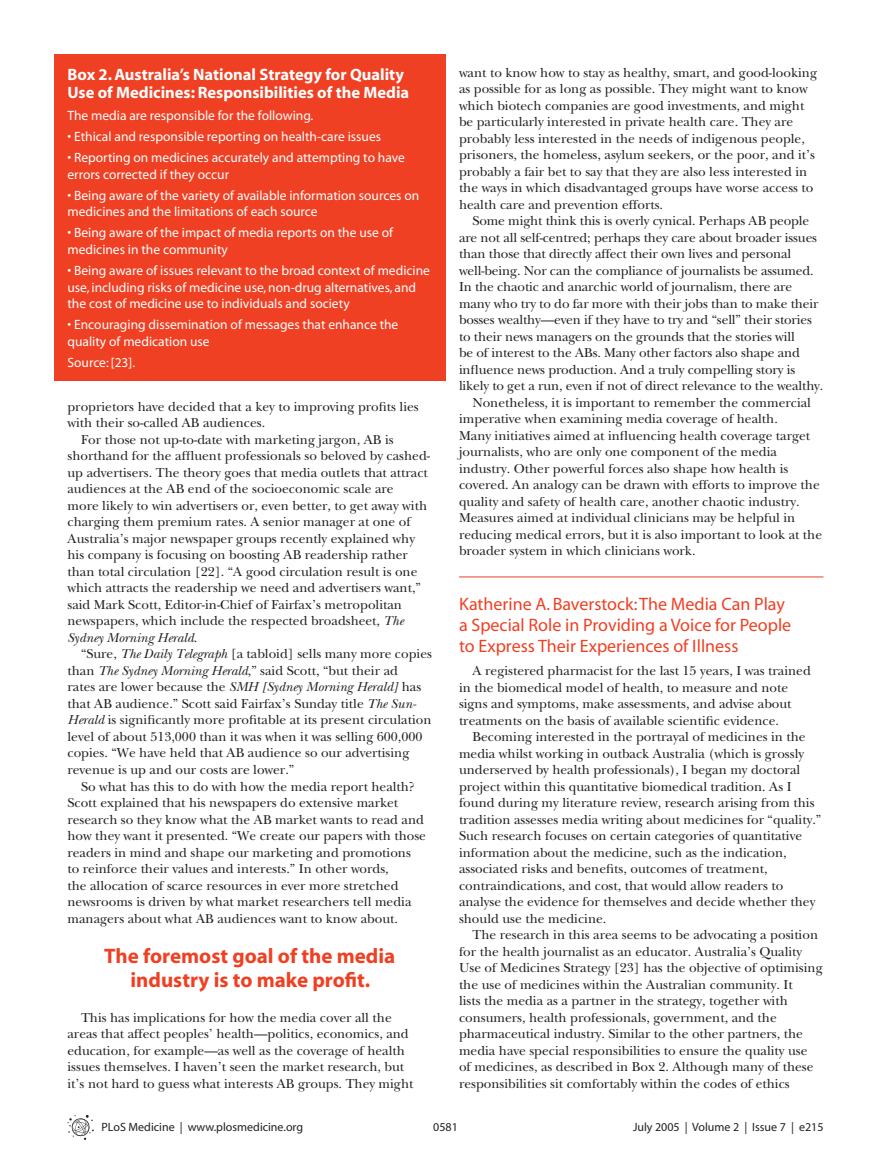
<style>
.page{position:relative;width:891px;height:1175px;background:#fff}
.page>*{position:absolute;margin:0;border:0;box-sizing:border-box;transform-origin:0 0}
.t1{font:700 21px/24px "Myriad";color:#ef4023;text-align:center}
.t2{font:18px/21px "Myriad";color:#ef4023}
.t3{font:700 16.5px/18px "Myriad";color:#fff}
.t4{font:500 13.5px/16.5px "PLB Iserif";color:#231f20}
.t5{font:13.5px/16.5px "Myriad";color:#fff}
.t6{font:italic 500 13.5px "PLB Iserif";color:#231f20}
.t7{font:12px "Myriad";color:#231f20}
.s1{font-style:italic}
.s2{font-style:normal}
</style>
<div class="page">
<svg style="left:68px;top:1115px;width:26px;height:24px"></svg>
<hr style="left:459px;top:576px;width:365px;height:1px;background:#ef4023">
<div style="left:54px;top:54px;width:392px;height:326px;background:#ef4023"></div>
<p class="t3" style="left:68px;top:67px;width:343px">Box 2. Australia’s National Strategy for Quality<br>Use of Medicines: Responsibilities of the Media</p>
<p class="t5" style="left:68px;top:109px;width:247px">The media are responsible for the following.</p>
<p class="t5" style="left:68px;top:130px;width:315px">• Ethical and responsible reporting on health-care issues</p>
<p class="t5" style="left:68px;top:151px;width:339px">• Reporting on medicines accurately and attempting to have errors corrected if they occur</p>
<p class="t5" style="left:68px;top:188px;width:353px">• Being aware of the variety of available information sources on medicines and the limitations of each source</p>
<p class="t5" style="left:68px;top:226px;width:327px">• Being aware of the impact of media reports on the use of medicines in the community</p>
<p class="t5" style="left:68px;top:263px;width:364px">• Being aware of issues relevant to the broad context of medicine use, including risks of medicine use, non-drug alternatives, and the cost of medicine use to individuals and society</p>
<p class="t5" style="left:68px;top:317px;width:332px">• Encouraging dissemination of messages that enhance the quality of medication use</p>
<p class="t5" style="left:68px;top:355px;width:69px">Source: [23].</p>
<p class="t4" style="left:68px;top:399px;width:353px">proprietors have decided that a key to improving profits lies</p>
<p class="t4" style="left:68px;top:415px;width:199px">with their so-called AB audiences.</p>
<p class="t4" style="left:81px;top:432px;width:314px">For those not up-to-date with marketing jargon, AB is</p>
<p class="t4" style="left:68px;top:448px;width:364px">shorthand for the affluent professionals so beloved by cashed-</p>
<p class="t4" style="left:68px;top:465px;width:362px">up advertisers. The theory goes that media outlets that attract</p>
<p class="t4" style="left:68px;top:481px;width:328px">audiences at the AB end of the socioeconomic scale are</p>
<p class="t4" style="left:68px;top:498px;width:361px">more likely to win advertisers or, even better, to get away with</p>
<p class="t4" style="left:68px;top:514px;width:345px">charging them premium rates. A senior manager at one of</p>
<p class="t4" style="left:68px;top:531px;width:349px">Australia’s major newspaper groups recently explained why</p>
<p class="t4" style="left:68px;top:547px;width:342px">his company is focusing on boosting AB readership rather</p>
<p class="t4" style="left:68px;top:564px;width:351px">than total circulation [22]. “A good circulation result is one</p>
<p class="t4" style="left:68px;top:580px;width:355px">which attracts the readership we need and advertisers want,”</p>
<p class="t4" style="left:68px;top:597px;width:336px">said Mark Scott, Editor-in-Chief of Fairfax’s metropolitan</p>
<p class="t4" style="left:68px;top:613px;width:338px">newspapers, which include the respected broadsheet, <span class="s1">The</span></p>
<p class="t6" style="left:68px;top:632px;width:131px">Sydney Morning Herald<span class="s2">.</span></p>
<p class="t4" style="left:81px;top:646px;width:352px">“Sure, <span class="s1">The Daily Telegraph</span> [a tabloid] sells many more copies</p>
<p class="t4" style="left:68px;top:663px;width:332px">than <span class="s1">The Sydney Morning Herald</span>,” said Scott, “but their ad</p>
<p class="t4" style="left:68px;top:679px;width:355px">rates are lower because the <span class="s1">SMH [Sydney Morning Herald]</span> has</p>
<p class="t4" style="left:68px;top:696px;width:350px">that AB audience.” Scott said Fairfax’s Sunday title <span class="s1">The Sun-</span></p>
<p class="t4" style="left:68px;top:712px;width:365px"><span class="s1">Herald</span> is significantly more profitable at its present circulation</p>
<p class="t4" style="left:68px;top:729px;width:357px">level of about 513,000 than it was when it was selling 600,000</p>
<p class="t4" style="left:68px;top:745px;width:343px">copies. “We have held that AB audience so our advertising</p>
<p class="t4" style="left:68px;top:762px;width:228px">revenue is up and our costs are lower.”</p>
<p class="t4" style="left:81px;top:778px;width:335px">So what has this to do with how the media report health?</p>
<p class="t4" style="left:68px;top:795px;width:332px">Scott explained that his newspapers do extensive market</p>
<p class="t4" style="left:68px;top:811px;width:358px">research so they know what the AB market wants to read and</p>
<p class="t4" style="left:68px;top:828px;width:360px">how they want it presented. “We create our papers with those</p>
<p class="t4" style="left:68px;top:844px;width:345px">readers in mind and shape our marketing and promotions</p>
<p class="t4" style="left:68px;top:861px;width:323px">to reinforce their values and interests.” In other words,</p>
<p class="t4" style="left:68px;top:877px;width:333px">the allocation of scarce resources in ever more stretched</p>
<p class="t4" style="left:68px;top:894px;width:345px">newsrooms is driven by what market researchers tell media</p>
<p class="t4" style="left:68px;top:910px;width:332px">managers about what AB audiences want to know about.</p>
<h1 class="t1" style="left:104px;top:945px;width:293px">The foremost goal of the media industry is to make profit.</h1>
<p class="t4" style="left:68px;top:1009px;width:347px;text-indent:14px">This has implications for how the media cover all the areas that affect peoples’ health—politics, economics, and education, for example—as well as the coverage of health issues themselves. I haven’t seen the market research, but it’s not hard to guess what interests AB groups. They might</p>
<p class="t4" style="left:459px;top:65px;width:360px">want to know how to stay as healthy, smart, and good-looking as possible for as long as possible. They might want to know which biotech companies are good investments, and might be particularly interested in private health care. They are probably less interested in the needs of indigenous people, prisoners, the homeless, asylum seekers, or the poor, and it’s probably a fair bet to say that they are also less interested in the ways in which disadvantaged groups have worse access to health care and prevention efforts.</p>
<p class="t4" style="left:472px;top:213px;width:338px">Some might think this is overly cynical. Perhaps AB people</p>
<p class="t4" style="left:459px;top:230px;width:360px">are not all self-centred; perhaps they care about broader issues</p>
<p class="t4" style="left:459px;top:246px;width:334px">than those that directly affect their own lives and personal</p>
<p class="t4" style="left:459px;top:263px;width:356px">well-being. Nor can the compliance of journalists be assumed.</p>
<p class="t4" style="left:459px;top:279px;width:335px">In the chaotic and anarchic world of journalism, there are</p>
<p class="t4" style="left:459px;top:296px;width:361px">many who try to do far more with their jobs than to make their</p>
<p class="t4" style="left:459px;top:312px;width:355px">bosses wealthy—even if they have to try and “sell” their stories</p>
<p class="t4" style="left:459px;top:329px;width:337px">to their news managers on the grounds that the stories will</p>
<p class="t4" style="left:459px;top:345px;width:342px">be of interest to the ABs. Many other factors also shape and</p>
<p class="t4" style="left:459px;top:362px;width:338px">influence news production. And a truly compelling story is</p>
<p class="t4" style="left:459px;top:378px;width:366px">likely to get a run, even if not of direct relevance to the wealthy.</p>
<p class="t4" style="left:472px;top:395px;width:340px">Nonetheless, it is important to remember the commercial</p>
<p class="t4" style="left:459px;top:411px;width:320px">imperative when examining media coverage of health.</p>
<p class="t4" style="left:459px;top:428px;width:353px">Many initiatives aimed at influencing health coverage target</p>
<p class="t4" style="left:459px;top:444px;width:320px">journalists, who are only one component of the media</p>
<p class="t4" style="left:459px;top:461px;width:331px">industry. Other powerful forces also shape how health is</p>
<p class="t4" style="left:459px;top:477px;width:362px">covered. An analogy can be drawn with efforts to improve the</p>
<p class="t4" style="left:459px;top:494px;width:342px">quality and safety of health care, another chaotic industry.</p>
<p class="t4" style="left:459px;top:510px;width:338px">Measures aimed at individual clinicians may be helpful in</p>
<p class="t4" style="left:459px;top:527px;width:365px">reducing medical errors, but it is also important to look at the</p>
<p class="t4" style="left:459px;top:543px;width:238px">broader system in which clinicians work.</p>
<h2 class="t2" style="left:459px;top:594px;width:334px">Katherine A. Baverstock: The Media Can Play a Special Role in Providing a Voice for People to Express Their Experiences of Illness</h2>
<p class="t4" style="left:459px;top:663px;width:353px;text-indent:14px">A registered pharmacist for the last 15 years, I was trained in the biomedical model of health, to measure and note signs and symptoms, make assessments, and advise about treatments on the basis of available scientific evidence.</p>
<p class="t4" style="left:459px;top:729px;width:364px;text-indent:14px">Becoming interested in the portrayal of medicines in the media whilst working in outback Australia (which is grossly underserved by health professionals), I began my doctoral project within this quantitative biomedical tradition. As I found during my literature review, research arising from this tradition assesses media writing about medicines for “quality.” Such research focuses on certain categories of quantitative information about the medicine, such as the indication, associated risks and benefits, outcomes of treatment, contraindications, and cost, that would allow readers to analyse the evidence for themselves and decide whether they should use the medicine.</p>
<p class="t4" style="left:459px;top:927px;width:365px;text-indent:14px">The research in this area seems to be advocating a position for the health journalist as an educator. Australia’s Quality Use of Medicines Strategy [23] has the objective of optimising the use of medicines within the Australian community. It<br>lists the media as a partner in the strategy, together with consumers, health professionals, government, and the pharmaceutical industry. Similar to the other partners, the media have special responsibilities to ensure the quality use of medicines, as described in Box 2. Although many of these responsibilities sit comfortably within the codes of ethics</p>
<p class="t7" style="left:102px;top:1122px;width:203px">PLoS Medicine | www.plosmedicine.org</p>
<p class="t7" style="left:433px;top:1122px;width:26px">0581</p>
<p class="t7" style="left:633px;top:1122px;width:192px">July 2005 | Volume 2 | Issue 7 | e215</p>
</div>
